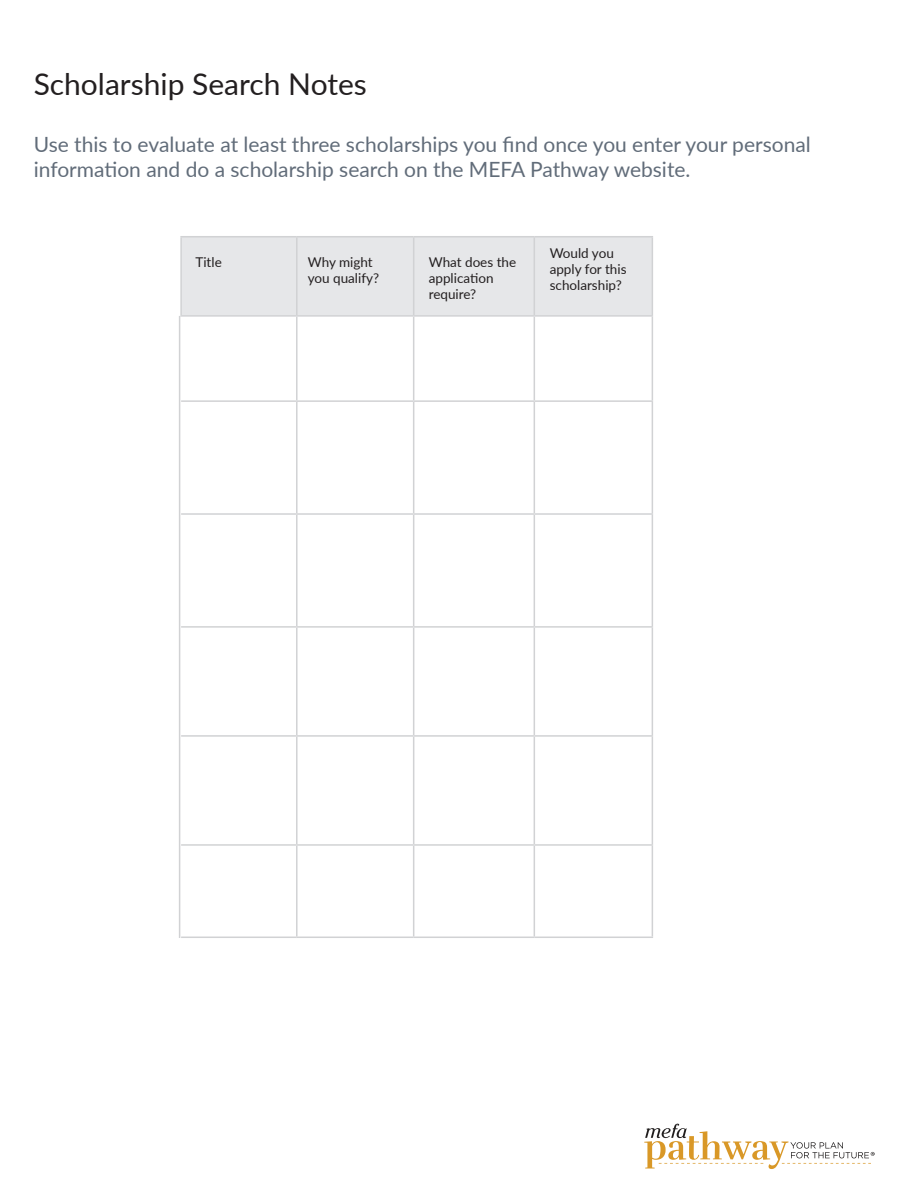
<style>
.page{position:relative;width:918px;height:1188px;background:#fff}
.page>*{position:absolute;margin:0;border:0;box-sizing:border-box;transform-origin:0 0}
.t1{font:30px "Lato";color:#231f20}
.t2{font:21px/25.5px "Lato";color:#616c79}
.t3{font:13.5px/16.2px "Lato";color:#231f20}
</style>
<div class="page">
<svg style="left:644px;top:1124px;width:231px;height:45px"></svg>
<div style="left:182px;top:237px;width:470px;height:78px;background:#e6e7e9"></div>
<hr style="left:180px;top:236px;width:117px;height:1px;background:#d1d2d4">
<hr style="left:180px;top:237px;width:2px;height:78px;background:#d1d2d4">
<hr style="left:297px;top:236px;width:117px;height:1px;background:#d1d2d4">
<hr style="left:296px;top:237px;width:2px;height:78px;background:#d1d2d4">
<hr style="left:414px;top:236px;width:120px;height:1px;background:#d1d2d4">
<hr style="left:413px;top:237px;width:1px;height:78px;background:#d1d2d4">
<hr style="left:534px;top:236px;width:119px;height:1px;background:#d1d2d4">
<hr style="left:534px;top:237px;width:1px;height:78px;background:#d1d2d4">
<hr style="left:652px;top:237px;width:1px;height:78px;background:#d1d2d4">
<hr style="left:180px;top:315px;width:117px;height:2px;background:#d1d2d4">
<hr style="left:297px;top:315px;width:117px;height:2px;background:#d1d2d4">
<hr style="left:296px;top:317px;width:2px;height:83px;background:#d1d2d4">
<hr style="left:414px;top:315px;width:120px;height:2px;background:#d1d2d4">
<hr style="left:413px;top:317px;width:1px;height:83px;background:#d1d2d4">
<hr style="left:534px;top:315px;width:119px;height:2px;background:#d1d2d4">
<hr style="left:534px;top:317px;width:1px;height:83px;background:#d1d2d4">
<hr style="left:652px;top:317px;width:1px;height:83px;background:#d1d2d4">
<hr style="left:181px;top:400px;width:116px;height:2px;background:#d1d2d4">
<hr style="left:297px;top:400px;width:117px;height:2px;background:#d1d2d4">
<hr style="left:296px;top:402px;width:2px;height:111px;background:#d1d2d4">
<hr style="left:414px;top:400px;width:120px;height:2px;background:#d1d2d4">
<hr style="left:413px;top:402px;width:1px;height:111px;background:#d1d2d4">
<hr style="left:534px;top:400px;width:119px;height:2px;background:#d1d2d4">
<hr style="left:534px;top:402px;width:1px;height:111px;background:#d1d2d4">
<hr style="left:652px;top:402px;width:1px;height:111px;background:#d1d2d4">
<hr style="left:181px;top:513px;width:116px;height:2px;background:#d1d2d4">
<hr style="left:297px;top:513px;width:117px;height:2px;background:#d1d2d4">
<hr style="left:296px;top:515px;width:2px;height:111px;background:#d1d2d4">
<hr style="left:414px;top:513px;width:120px;height:2px;background:#d1d2d4">
<hr style="left:413px;top:515px;width:1px;height:111px;background:#d1d2d4">
<hr style="left:534px;top:513px;width:119px;height:2px;background:#d1d2d4">
<hr style="left:534px;top:515px;width:1px;height:111px;background:#d1d2d4">
<hr style="left:652px;top:515px;width:1px;height:111px;background:#d1d2d4">
<hr style="left:181px;top:626px;width:116px;height:2px;background:#d1d2d4">
<hr style="left:297px;top:626px;width:117px;height:2px;background:#d1d2d4">
<hr style="left:296px;top:628px;width:2px;height:107px;background:#d1d2d4">
<hr style="left:414px;top:626px;width:120px;height:2px;background:#d1d2d4">
<hr style="left:413px;top:628px;width:1px;height:107px;background:#d1d2d4">
<hr style="left:534px;top:626px;width:119px;height:2px;background:#d1d2d4">
<hr style="left:534px;top:628px;width:1px;height:107px;background:#d1d2d4">
<hr style="left:652px;top:628px;width:1px;height:107px;background:#d1d2d4">
<hr style="left:181px;top:735px;width:116px;height:2px;background:#d1d2d4">
<hr style="left:297px;top:735px;width:117px;height:2px;background:#d1d2d4">
<hr style="left:296px;top:737px;width:2px;height:107px;background:#d1d2d4">
<hr style="left:414px;top:735px;width:120px;height:2px;background:#d1d2d4">
<hr style="left:413px;top:737px;width:1px;height:107px;background:#d1d2d4">
<hr style="left:534px;top:735px;width:119px;height:2px;background:#d1d2d4">
<hr style="left:534px;top:737px;width:1px;height:107px;background:#d1d2d4">
<hr style="left:652px;top:737px;width:1px;height:107px;background:#d1d2d4">
<hr style="left:181px;top:844px;width:116px;height:2px;background:#d1d2d4">
<hr style="left:297px;top:844px;width:117px;height:2px;background:#d1d2d4">
<hr style="left:296px;top:846px;width:2px;height:91px;background:#d1d2d4">
<hr style="left:414px;top:844px;width:120px;height:2px;background:#d1d2d4">
<hr style="left:413px;top:846px;width:1px;height:91px;background:#d1d2d4">
<hr style="left:534px;top:844px;width:119px;height:2px;background:#d1d2d4">
<hr style="left:534px;top:846px;width:1px;height:91px;background:#d1d2d4">
<hr style="left:652px;top:846px;width:1px;height:91px;background:#d1d2d4">
<hr style="left:181px;top:937px;width:116px;height:1px;background:#d1d2d4">
<hr style="left:297px;top:937px;width:117px;height:1px;background:#d1d2d4">
<hr style="left:414px;top:937px;width:120px;height:1px;background:#d1d2d4">
<hr style="left:534px;top:937px;width:119px;height:1px;background:#d1d2d4">
<hr style="left:179px;top:316px;width:1px;height:622px;background:#d1d2d4">
<p class="t1" style="left:34px;top:63px;width:335px">Scholarship Search Notes</p>
<p class="t2" style="left:34px;top:131px;width:779px">Use this to evaluate at least three scholarships you find once you enter your personal information and do a scholarship search on the MEFA Pathway website.</p>
<p class="t3" style="left:195px;top:253px;width:28px">Title</p>
<p class="t3" style="left:308px;top:253px;width:73px">Why might you qualify?</p>
<p class="t3" style="left:429px;top:253px;width:89px">What does the application require?</p>
<p class="t3" style="left:550px;top:244px;width:78px">Would you apply for this scholarship?</p>
</div>
